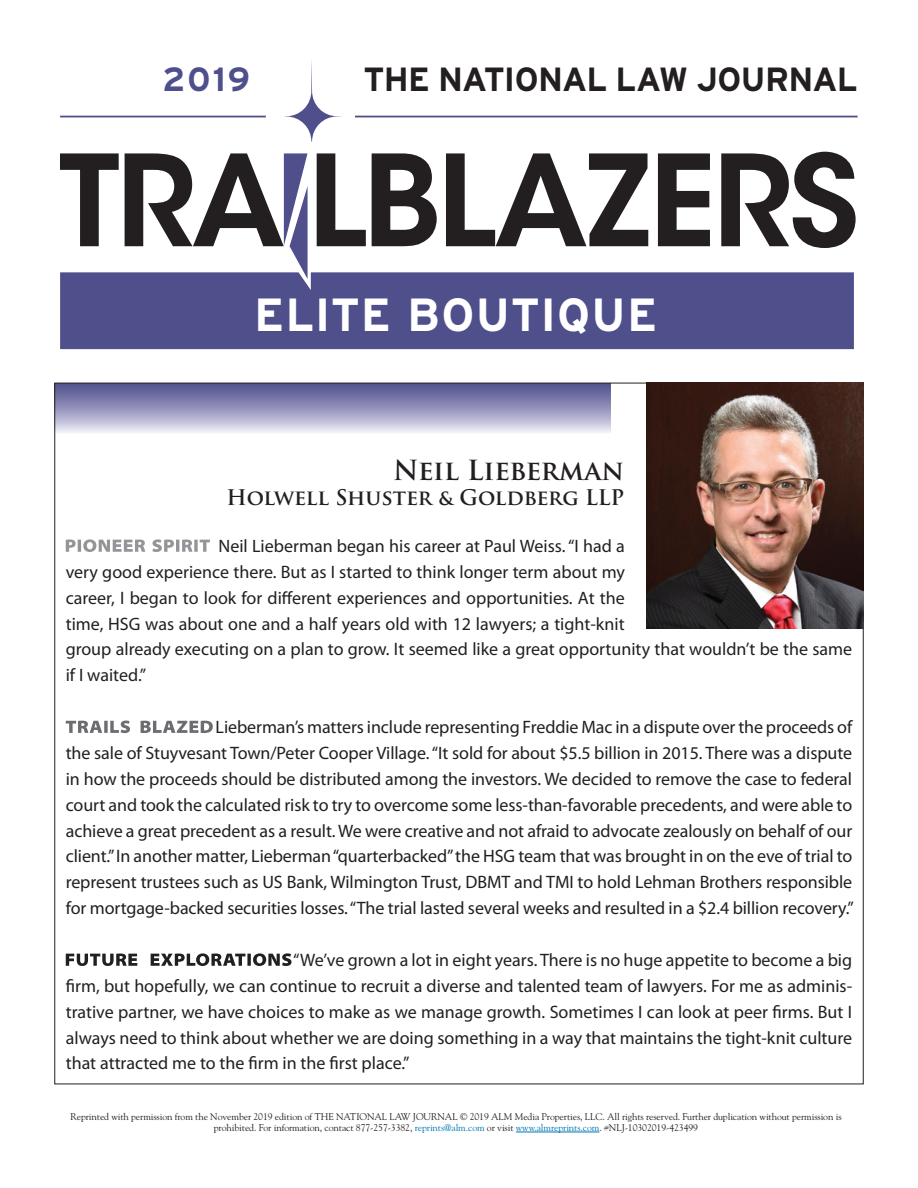
<style>
.page{position:relative;width:918px;height:1188px;background:#fff}
.page>*{position:absolute;margin:0;border:0;box-sizing:border-box;transform-origin:0 0}
.t1{font:700 46.35px "Interstate";letter-spacing:.02em;color:#fff}
.t2{font:700 33.45px "Interstate";letter-spacing:-.025em;color:#231f20}
.t3{font:700 33.45px "Interstate";color:#4e4f8b}
.t4{font:700 27px "Trajan Pro";color:#231f20}
.t5{font:700 21px "Trajan Pro";letter-spacing:-.005em;color:#231f20}
.t6{font:18px/25.8px "Myriad Pro";color:#231f20;text-align:justify}
.t7{font:9.75px/11.2px "Goudy Std";letter-spacing:-.01em;color:#231f20;text-align:center}
.s1{color:#0077b3}
</style>
<div class="page">
<div style="left:55px;top:383px;width:555px;height:51px;background:linear-gradient(to bottom,#494889,#ebeaf4)"></div>
<svg style="left:66px;top:539px;width:144px;height:13px"></svg>
<svg style="left:66px;top:721px;width:147px;height:12px"></svg>
<svg style="left:66px;top:953px;width:226px;height:13px"></svg>
<img style="left:646px;top:383px;width:217px;height:246px">
<div style="left:60px;top:272px;width:794px;height:77px;background:#4e4f8b"></div>
<svg style="left:60px;top:153px;width:59px;height:93px"></svg>
<svg style="left:317px;top:153px;width:49px;height:93px"></svg>
<svg style="left:372px;top:153px;width:65px;height:93px"></svg>
<svg style="left:446px;top:153px;width:202px;height:93px"></svg>
<svg style="left:658px;top:153px;width:52px;height:93px"></svg>
<svg style="left:721px;top:152px;width:135px;height:96px"></svg>
<svg style="left:284px;top:60px;width:58px;height:82px"></svg>
<hr style="left:60px;top:116px;width:206px;height:1px;background:#4e4f8b">
<hr style="left:355px;top:116px;width:503px;height:1px;background:#4e4f8b">
<svg style="left:125px;top:153px;width:183px;height:126px"></svg>
<hr style="left:516px;top:1132px;width:83px;height:1px;background:#0077b3">
<h2 class="t3" style="left:163px;top:60px;width:89px">2019</h2>
<h2 class="t2" style="left:363px;top:60px;width:496px">THE NATIONAL LAW JOURNAL</h2>
<h1 class="t1" style="left:254px;top:289px;width:404px">ELITE BOUTIQUE</h1>
<h3 class="t4" style="left:393px;top:453px;width:233px">Neil Lieberman</h3>
<p class="t5" style="left:227px;top:484px;width:399px">Holwell Shuster &amp; Goldberg LLP</p>
<p class="t6" style="left:66px;top:533px;width:788px;text-align:left;text-indent:153px">Neil Lieberman began his career at Paul Weiss. “I had a<br>very good experience there. But as I started to think longer term about my<br>career, I began to look for different experiences and opportunities. At the<br>time, HSG was about one and a half years old with 12 lawyers; a tight-knit<br>group already executing on a plan to grow. It seemed like a great opportunity that wouldn’t be the same if I waited.”</p>
<p class="t6" style="left:66px;top:714px;width:790px;text-indent:150px">Lieberman’s matters include representing Freddie Mac in a dispute over the proceeds of the sale of Stuyvesant Town/Peter Cooper Village. “It sold for about $5.5 billion in 2015. There was a dispute in how the proceeds should be distributed among the investors. We decided to remove the case to federal court and took the calculated risk to try to overcome some less-than-favorable precedents, and were able to achieve a great precedent as a result. We were creative and not afraid to advocate zealously on behalf of our client.” In another matter, Lieberman “quarterbacked” the HSG team that was brought in on the eve of trial to represent trustees such as US Bank, Wilmington Trust, DBMT and TMI to hold Lehman Brothers responsible for mortgage-backed securities losses. “The trial lasted several weeks and resulted in a $2.4 billion recovery.”</p>
<p class="t6" style="left:66px;top:947px;width:788px;text-indent:228px">“We’ve grown a lot in eight years. There is no huge appetite to become a big firm, but hopefully, we can continue to recruit a diverse and talented team of lawyers. For me as adminis&shy;trative partner, we have choices to make as we manage growth. Sometimes I can look at peer firms. But I always need to think about whether we are doing something in a way that maintains the tight-knit culture that attracted me to the firm in the first place.”</p>
<p class="t7" style="left:70px;top:1111px;width:773px">Reprinted with permission from the November 2019 edition of THE NATIONAL LAW JOURNAL © 2019 ALM Media Properties, LLC. All rights reserved. Further duplication without permission is prohibited. For information, contact 877-257-3382, <span class="s1">reprints@alm.com</span> or visit <span class="s1">www.almreprints.com</span>. #NLJ-10302019-423499</p>
</div>
